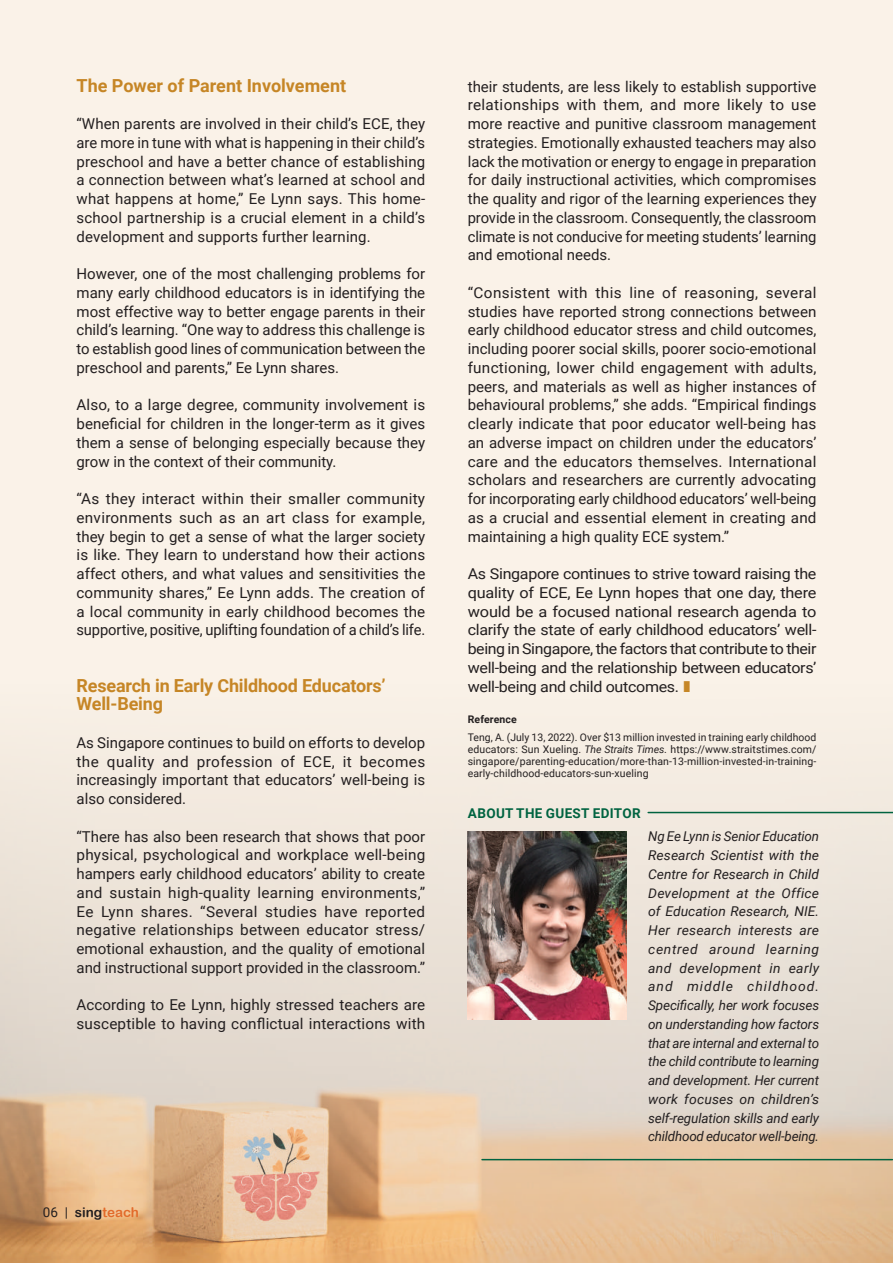
<style>
.page{position:relative;width:893px;height:1263px;background:#faf2e8}
.page>*{position:absolute;margin:0;border:0;box-sizing:border-box;transform-origin:0 0}
.t1{font:700 18px/18.8px "Roboto";letter-spacing:-.01em;color:#c68626}
.t2{font:15px/18.8px "Roboto";color:#231f20;text-align:justify}
.t3{font:15px/18.8px "Roboto";color:#231f20;text-align:justify;scale:1.07 1}
.t4{font:italic 13.5px/18.8px "Roboto";letter-spacing:-.015em;color:#231f20;text-align:justify}
.t5{font:700 13.5px "Roboto";letter-spacing:.025em;color:#006340}
.t6{font:13.5px "Arial Rounded MT Bold";color:#e26b2b}
.t7{font:10.5px/12px "Roboto";letter-spacing:.01em;color:#231f20;text-align:justify}
.t8{font:700 10.5px "Roboto";letter-spacing:.01em;color:#231f20}
.s1{font-family:"Roboto";color:#231f20}
.s2{color:#231f20}
.s3{font-family:"Arial Unicode MS";font-size:21px;color:#c68626}
.s4{font-style:italic}
</style>
<div class="page">
<img style="left:0;top:789px;width:893px;height:474px">
<hr style="left:482px;top:1159px;width:410px;height:1px;background:#006340">
<img style="left:468px;top:831px;width:159px;height:188px">
<hr style="left:648px;top:812px;width:245px;height:1px;background:#006340">
<p class="t1" style="left:77px;top:75px;width:271px">The Power of Parent Involvement</p>
<p class="t2" style="left:77px;top:114px;width:350px">“When parents are involved in their child’s ECE, they are more in tune with what is happening in their child’s preschool and have a better chance of establishing a connection between what’s learned at school and what happens at home,” Ee Lynn says. This home&shy;school partnership is a crucial element in a child’s development and supports further learning.</p>
<p class="t2" style="left:77px;top:264px;width:350px">However, one of the most challenging problems for many early childhood educators is in identifying the most effective way to better engage parents in their child’s learning. “One way to address this challenge is to establish good lines of communication between the preschool and parents,” Ee Lynn shares.</p>
<p class="t2" style="left:77px;top:395px;width:350px">Also, to a large degree, community involvement is beneficial for children in the longer-term as it gives them a sense of belonging especially because they grow in the context of their community.</p>
<p class="t2" style="left:77px;top:489px;width:350px">“As they interact within their smaller community environments such as an art class for example, they begin to get a sense of what the larger society is like. They learn to understand how their actions affect others, and what values and sensitivities the community shares,” Ee Lynn adds. The creation of a local community in early childhood becomes the supportive, positive, uplifting foundation of a child’s life.</p>
<p class="t1" style="left:77px;top:675px;width:311px">Research in Early Childhood Educators’<br>Well-Being</p>
<p class="t2" style="left:77px;top:732px;width:350px">As Singapore continues to build on efforts to develop the quality and profession of ECE, it becomes increasingly important that educators’ well-being is also considered.</p>
<p class="t2" style="left:77px;top:826px;width:350px">“There has also been research that shows that poor physical, psychological and workplace well-being hampers early childhood educators’ ability to create and sustain high-quality learning environments,” Ee Lynn shares. “Several studies have reported negative relationships between educator stress/ emotional exhaustion, and the quality of emotional and instructional support provided in the classroom.”</p>
<p class="t2" style="left:77px;top:995px;width:350px">According to Ee Lynn, highly stressed teachers are susceptible to having conflictual interactions with</p>
<p class="t6" style="left:43px;top:1204px;width:98px"><span class="s1">06 |</span> <span class="s2">sing</span>teach</p>
<p class="t2" style="left:468px;top:76px;width:350px">their students, are less likely to establish supportive relationships with them, and more likely to use more reactive and punitive classroom management strategies. Emotionally exhausted teachers may also lack the motivation or energy to engage in preparation for daily instructional activities, which compromises the quality and rigor of the learning experiences they provide in the classroom. Consequently, the classroom climate is not conducive for meeting students’ learning and emotional needs.</p>
<p class="t2" style="left:468px;top:282px;width:350px">“Consistent with this line of reasoning, several studies have reported strong connections between early childhood educator stress and child outcomes, including poorer social skills, poorer socio-emotional functioning, lower child engagement with adults, peers, and materials as well as higher instances of behavioural problems,” she adds. “Empirical findings clearly indicate that poor educator well-being has an adverse impact on children under the educators’ care and the educators themselves. International scholars and researchers are currently advocating for incorporating early childhood educators’ well-being as a crucial and essential element in creating and maintaining a high quality ECE system.”</p>
<p class="t3" style="left:468px;top:564px;width:327px">As Singapore continues to strive toward raising the quality of ECE, Ee Lynn hopes that one day, there would be a focused national research agenda to clarify the state of early childhood educators’ well&shy;being in Singapore, the factors that contribute to their well-being and the relationship between educators’ well-being and child outcomes. <span class="s3">∎</span></p>
<p class="t8" style="left:468px;top:712px;width:50px">Reference</p>
<p class="t7" style="left:468px;top:731px;width:350px">Teng, A. (July 13, 2022). Over $13 million invested in training early childhood educators: Sun Xueling. <span class="s4">The Straits Times</span>. https://www.straitstimes.com/ singapore/parenting-education/more-than-13-million-invested-in-training&shy;early-childhood-educators-sun-xueling</p>
<p class="t5" style="left:468px;top:803px;width:174px">ABOUT THE GUEST EDITOR</p>
<p class="t4" style="left:648px;top:827px;width:172px">Ng Ee Lynn is Senior Education Research Scientist with the Centre for Research in Child Development at the Office of Education Research, NIE.<br>Her research interests are centred around learning and development in early and middle childhood.<br>Specifically, her work focuses on understanding how factors that are internal and external to the child contribute to learning and development. Her current work focuses on children’s self-regulation skills and early childhood educator well-being.</p>
</div>
